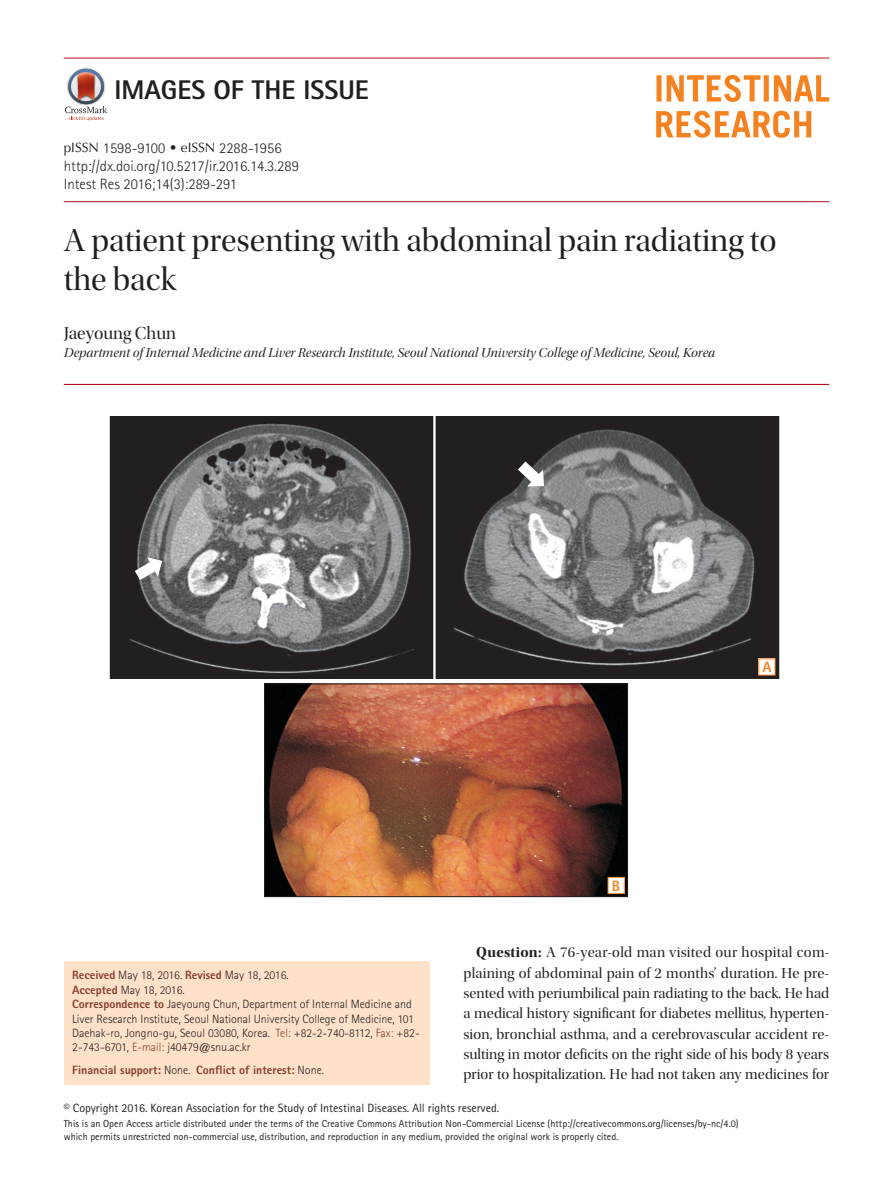
<style>
.page{position:relative;width:893px;height:1191px;background:#fff}
.page>*{position:absolute;margin:0;border:0;box-sizing:border-box;transform-origin:0 0}
.t1{font:33px/39.6px "Utopia Std Disp";color:#231f20}
.t2{font:800 27px "Rotis Sans Serif Std";color:#231f20}
.t3{font:18px "Utopia Std Disp";color:#231f20}
.t4{font:15px/20.2px "Utopia Std Disp";color:#231f20;text-align:justify}
.t5{font:300 15px/18px "Rotis Sans Serif Std";color:#231f20}
.t6{font:800 15px "Rotis Sans Serif Std";color:#f58220}
.t7{font:13.5px "Utopia Std Disp It";color:#231f20}
.t8{font:300 12px/14.4px "Rotis Sans Serif Std";color:#231f20}
.t9{font:12px "Rotis Sans Serif Std";color:#231f20}
.t10{font:800 12px "Rotis Sans Serif Std";color:#843c2f}
.t11{font:10.2px/12.3px "Rotis Sans Serif Std";color:#231f20}
.s1{font-family:"Optima LT Std";font-weight:400;font-size:13.5px}
.s2{font-family:"Utopia Std Bold Disp"}
.s3{font-weight:800;color:#843c2f}
.s4{color:#843c2f}
.s5{font-weight:300;color:#231f20}
</style>
<div class="page">
<hr style="left:64px;top:58px;width:765px;height:1px;background:#b50e16">
<hr style="left:64px;top:201px;width:765px;height:1px;background:#b50e16">
<svg style="left:656px;top:111px;width:155px;height:27px"></svg>
<svg style="left:656px;top:75px;width:173px;height:27px"></svg>
<img style="left:80px;top:68px;width:12px;height:1px">
<svg style="left:65px;top:69px;width:42px;height:52px"></svg>
<div style="left:64px;top:960px;width:365px;height:124px;background:#fee1c8"></div>
<hr style="left:64px;top:384px;width:765px;height:1px;background:#b50e16">
<svg style="left:109px;top:417px;width:671px;height:262px;background:#5a595b"></svg>
<div style="left:759px;top:659px;width:16px;height:16px;background:#fff"></div>
<img style="left:264px;top:683px;width:364px;height:214px">
<div style="left:608px;top:877px;width:16px;height:16px;background:#fff"></div>
<div style="left:608px;top:877px;width:17px;height:17px;border:1px solid #f58220"></div>
<h2 class="t2" style="left:114px;top:73px;width:256px">IMAGES OF THE ISSUE</h2>
<p class="t5" style="left:64px;top:139px;width:237px"><span class="s1">pISSN</span> 1598-9100 <span class="s1">• eISSN</span> 2288-1956 http://dx.doi.org/10.5217/ir.2016.14.3.289<br>Intest Res 2016;14(3):289-291</p>
<h1 class="t1" style="left:64px;top:221px;width:714px">A patient presenting with abdominal pain radiating to the back</h1>
<p class="t3" style="left:64px;top:323px;width:114px">Jaeyoung Chun</p>
<p class="t7" style="left:64px;top:345px;width:653px">Department of Internal Medicine and Liver Research Institute, Seoul National University College of Medicine, Seoul, Korea</p>
<p class="t6" style="left:612px;top:876px;width:10px">B</p>
<p class="t6" style="left:762px;top:657px;width:11px">A</p>
<p class="t4" style="left:463px;top:942px;width:367px;text-indent:13px"><span class="s2">Question:</span> A 76-year-old man visited our hospital com&shy;plaining of abdominal pain of 2 months’ duration. He pre&shy;sented with periumbilical pain radiating to the back. He had a medical history significant for diabetes mellitus, hyperten&shy;sion, bronchial asthma, and a cerebrovascular accident re&shy;sulting in motor deficits on the right side of his body 8 years prior to hospitalization. He had not taken any medicines for</p>
<p class="t9" style="left:64px;top:1101px;width:437px">© Copyright 2016. Korean Association for the Study of Intestinal Diseases. All rights reserved.</p>
<p class="t11" style="left:64px;top:1117px;width:676px">This is an Open Access article distributed under the terms of the Creative Commons Attribution Non-Commercial License (http://creativecommons.org/licenses/by-nc/4.0) which permits unrestricted non-commercial use, distribution, and reproduction in any medium, provided the original work is properly cited.</p>
<p class="t8" style="left:72px;top:968px;width:349px"><span class="s3">Received</span> May 18, 2016. <span class="s3">Revised</span> May 18, 2016.<br><span class="s3">Accepted</span> May 18, 2016.<br><span class="s3">Correspondence to</span> Jaeyoung Chun, Department of Internal Medicine and Liver Research Institute, Seoul National University College of Medicine, 101<br>Daehak-ro, Jongno-gu, Seoul 03080, Korea. <span class="s4">Tel:</span> +82-2-740-8112, <span class="s4">Fax:</span> +82- 2-743-6701, <span class="s4">E-mail:</span> j40479@snu.ac.kr</p>
<p class="t10" style="left:72px;top:1062px;width:253px">Financial support: <span class="s5">None.</span> Conflict of interest: <span class="s5">None.</span></p>
</div>
